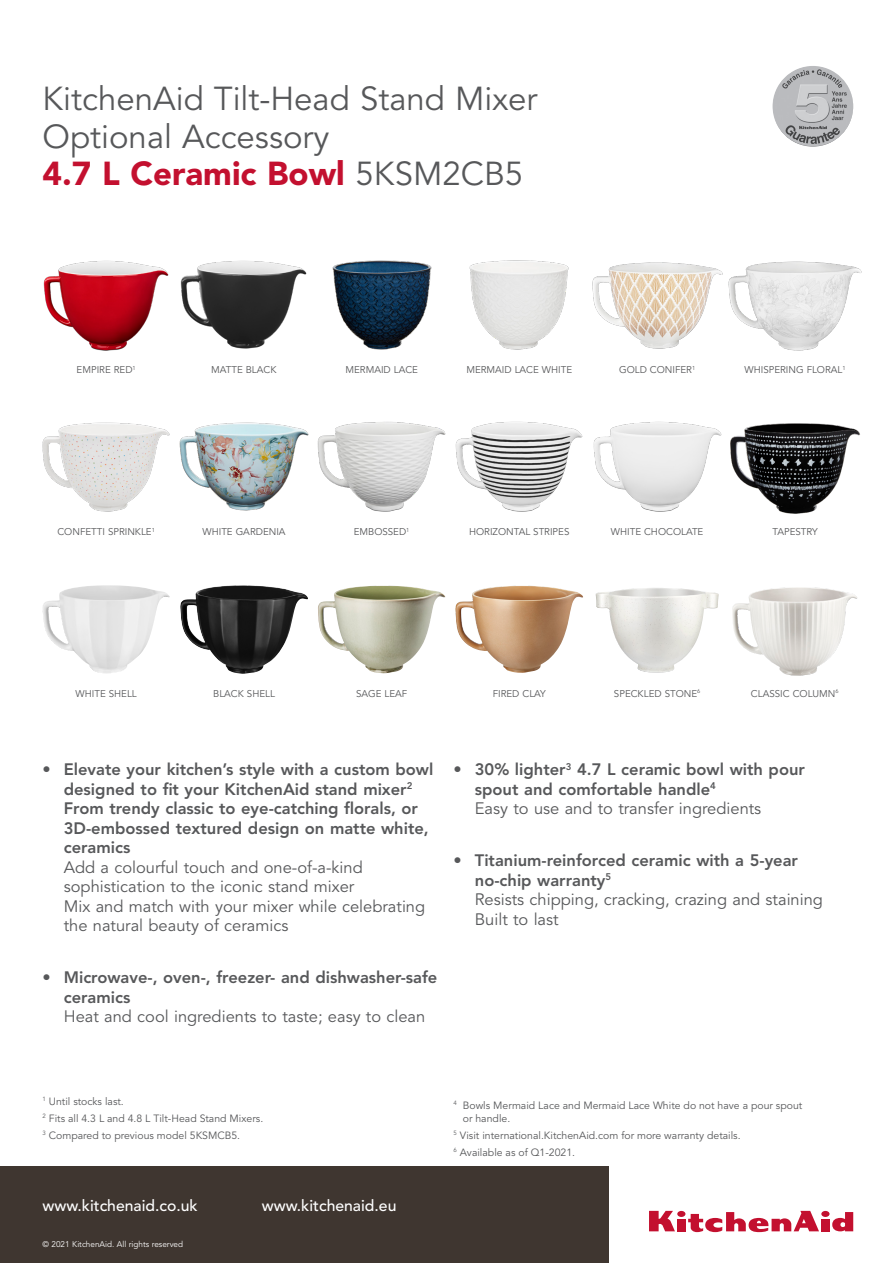
<style>
.page{position:relative;width:893px;height:1263px;background:#fff}
.page>*{position:absolute;margin:0;border:0;box-sizing:border-box;transform-origin:0 0}
.Titre_Produit_22{font:33px "Avenir LT Std";color:#57585a}
.Titre_Produit_22-2{font:900 33px "Avenir LT Std";color:#c3102f}
.Texte_Feature{font:800 16.5px/19.5px "Avenir LT Std";color:#57585a}
.TexteBenefit{font:16.5px/19.5px "Avenir LT Std";color:#57585a}
.WWW{font:500 15.75px "Avenir LT Std";color:#fff}
.Acces_2{font:10.5px/12.8px "Avenir LT Std";color:#57585a}
.t1{font:9.75px "Avenir LT Std";color:#57585a}
.Année{font:8.25px "Avenir LT Std";color:#fff}
.t2{font:5.7px "Avenir LT Std";color:#57585a}
.s1{font-weight:400;color:#57585a}
</style>
<div class="page">
<img style="left:772px;top:66px;width:81px;height:81px;border-radius:40px">
<div style="left:0;top:1166px;width:609px;height:97px;background:#3f3630"></div>
<div style="left:677px;top:1219px;width:8px;height:12px;background:#c3102f"></div>
<div style="left:677px;top:1211px;width:8px;height:6px;background:#c3102f;border-radius:50%"></div>
<div style="left:821px;top:1219px;width:8px;height:12px;background:#c3102f"></div>
<div style="left:821px;top:1211px;width:8px;height:6px;background:#c3102f;border-radius:50%"></div>
<svg style="left:649px;top:1211px;width:26px;height:20px"></svg>
<svg style="left:688px;top:1211px;width:131px;height:21px"></svg>
<svg style="left:832px;top:1212px;width:21px;height:19px"></svg>
<img style="left:43px;top:260px;width:126px;height:91px">
<img style="left:592px;top:261px;width:270px;height:90px">
<img style="left:180px;top:260px;width:127px;height:89px">
<img style="left:455px;top:421px;width:128px;height:91px">
<img style="left:455px;top:586px;width:128px;height:87px">
<img style="left:732px;top:587px;width:125px;height:89px">
<img style="left:42px;top:422px;width:267px;height:90px">
<img style="left:42px;top:585px;width:128px;height:88px">
<img style="left:730px;top:423px;width:130px;height:91px">
<img style="left:332px;top:260px;width:100px;height:90px">
<img style="left:469px;top:260px;width:100px;height:90px">
<img style="left:180px;top:585px;width:128px;height:89px">
<img style="left:317px;top:421px;width:129px;height:91px">
<img style="left:318px;top:586px;width:127px;height:87px">
<img style="left:595px;top:588px;width:124px;height:84px">
<img style="left:593px;top:421px;width:129px;height:91px">
<p class="Titre_Produit_22" style="left:43px;top:80px;width:497px">KitchenAid Tilt-Head Stand Mixer</p>
<p class="Titre_Produit_22" style="left:43px;top:117px;width:288px">Optional Accessory</p>
<p class="Titre_Produit_22-2" style="left:43px;top:154px;width:482px">4.7 L Ceramic Bowl <span class="s1">5KSM2CB5</span></p>
<p class="t1" style="left:77px;top:364px;width:61px">EMPIRE RED<sup>1</sup></p>
<p class="t1" style="left:744px;top:364px;width:99px">WHISPERING FLORAL</p>
<p class="t1" style="left:211px;top:364px;width:67px">MATTE BLACK</p>
<p class="t2" style="left:842px;top:365px;width:5px">1</p>
<p class="t1" style="left:619px;top:364px;width:78px">GOLD CONIFER<sup>1</sup></p>
<p class="t1" style="left:345px;top:364px;width:74px">MERMAID LACE</p>
<p class="t1" style="left:466px;top:364px;width:107px">MERMAID LACE WHITE</p>
<p class="t1" style="left:57px;top:526px;width:99px">CONFETTI SPRINKLE<sup>1</sup></p>
<p class="t1" style="left:203px;top:526px;width:85px">WHITE GARDENIA</p>
<p class="t1" style="left:76px;top:688px;width:63px">WHITE SHELL</p>
<p class="t1" style="left:213px;top:688px;width:63px">BLACK SHELL</p>
<p class="t1" style="left:354px;top:526px;width:57px">EMBOSSED<sup>1</sup></p>
<p class="t1" style="left:469px;top:526px;width:102px">HORIZONTAL STRIPES</p>
<p class="t1" style="left:611px;top:526px;width:94px">WHITE CHOCOLATE</p>
<p class="t1" style="left:772px;top:526px;width:47px">TAPESTRY</p>
<p class="t1" style="left:356px;top:688px;width:53px">SAGE LEAF</p>
<p class="t1" style="left:614px;top:688px;width:88px">SPECKLED STONE<sup>6</sup></p>
<p class="t1" style="left:493px;top:688px;width:55px">FIRED CLAY</p>
<p class="t1" style="left:751px;top:688px;width:89px">CLASSIC COLUMN<sup>6</sup></p>
<p class="Texte_Feature" style="left:64px;top:760px;width:371px;text-indent:-21px">• Elevate your kitchen’s style with a custom bowl designed to fit your KitchenAid stand mixer<sup>2<br></sup>From trendy classic to eye-catching florals, or 3D-embossed textured design on matte white, ceramics</p>
<p class="TexteBenefit" style="left:64px;top:858px;width:300px">Add a colourful touch and one-of-a-kind sophistication to the iconic stand mixer</p>
<p class="TexteBenefit" style="left:64px;top:897px;width:363px">Mix and match with your mixer while celebrating the natural beauty of ceramics</p>
<p class="Texte_Feature" style="left:64px;top:968px;width:375px;text-indent:-21px">• Microwave-, oven-, freezer- and dishwasher-safe ceramics</p>
<p class="TexteBenefit" style="left:64px;top:1007px;width:363px">Heat and cool ingredients to taste; easy to clean</p>
<p class="Texte_Feature" style="left:475px;top:760px;width:332px;text-indent:-21px">• 30% lighter<sup>3</sup> 4.7 L ceramic bowl with pour spout and comfortable handle<sup>4</sup></p>
<p class="TexteBenefit" style="left:475px;top:799px;width:288px">Easy to use and to transfer ingredients</p>
<p class="Texte_Feature" style="left:475px;top:851px;width:325px;text-indent:-21px">• Titanium-reinforced ceramic with a 5-year no-chip warranty<sup>5</sup></p>
<p class="TexteBenefit" style="left:475px;top:890px;width:350px">Resists chipping, cracking, crazing and staining</p>
<p class="TexteBenefit" style="left:475px;top:909px;width:85px">Built to last</p>
<p class="Acces_2" style="left:43px;top:1095px;width:83px"><sup>1</sup> Until stocks last.</p>
<p class="Acces_2" style="left:43px;top:1112px;width:222px"><sup>2</sup> Fits all 4.3 L and 4.8 L Tilt-Head Stand Mixers.</p>
<p class="Acces_2" style="left:43px;top:1129px;width:199px"><sup>3</sup> Compared to previous model 5KSMCB5.</p>
<p class="WWW" style="left:43px;top:1196px;width:157px">www.kitchenaid.co.uk</p>
<p class="WWW" style="left:262px;top:1196px;width:136px">www.kitchenaid.eu</p>
<p class="Année" style="left:43px;top:1239px;width:142px">© 2021 KitchenAid. All rights reserved</p>
<p class="Acces_2" style="left:463px;top:1099px;width:341px;text-indent:-9px"><sup>4</sup> Bowls Mermaid Lace and Mermaid Lace White do not have a pour spout or handle.</p>
<p class="Acces_2" style="left:454px;top:1129px;width:289px"><sup>5</sup> Visit international.KitchenAid.com for more warranty details.</p>
<p class="Acces_2" style="left:454px;top:1146px;width:123px"><sup>6</sup> Available as of Q1-2021.</p>
</div>
